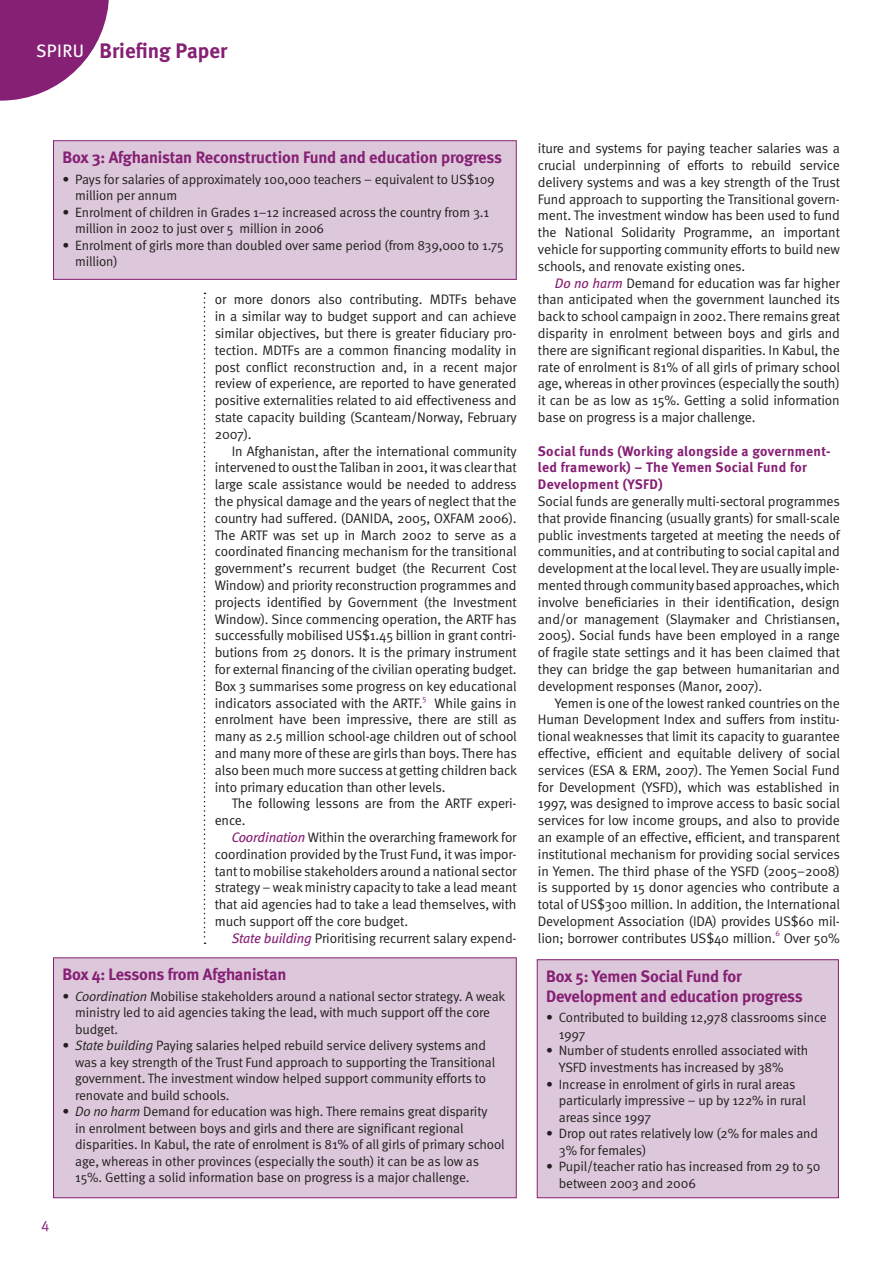
<style>
.page{position:relative;width:893px;height:1263px;background:#fff}
.page>*{position:absolute;margin:0;border:0;box-sizing:border-box;transform-origin:0 0}
.t1{font:700 21px "Meta";color:#862074}
.t2{font:700 16.5px/19.8px "Meta";letter-spacing:-.01em;color:#862074}
.t3{font:15px "Meta Normal Expert";color:#862074}
.t4{font:13.8px/16.8px "Meta Normal";letter-spacing:-.01em;color:#231f20;text-align:justify}
.t5{font:700 13.8px/16.8px "Meta";letter-spacing:.025em;color:#862074}
.t6{font:13.5px/16.5px "Meta Normal";letter-spacing:-.01em;color:#231f20}
.t7{font:8.1px "Meta Normal";color:#862074}
.s1{font-weight:400;font-size:18px;color:#fff}
.s2{font-family:"Meta";font-style:italic;color:#862074}
.s3{font-style:italic}
</style>
<div class="page">
<svg style="left:0;top:0;width:109px;height:101px"></svg>
<svg style="left:204px;top:293px;width:1px;height:651px"></svg>
<div style="left:54px;top:958px;width:462px;height:240px;background:#dcc8da"></div>
<div style="left:53px;top:957px;width:464px;height:241px;border:1px solid #862074"></div>
<div style="left:537px;top:960px;width:301px;height:238px;background:#dcc8da"></div>
<div style="left:537px;top:959px;width:302px;height:239px;border:1px solid #862074"></div>
<div style="left:54px;top:141px;width:462px;height:138px;background:#dcc8da"></div>
<div style="left:53px;top:140px;width:464px;height:140px;border:1px solid #862074"></div>
<h1 class="t1" style="left:36px;top:38px;width:193px"><span class="s1">SPIRU</span> Briefing Paper</h1>
<p class="t3" style="left:41px;top:1218px;width:10px">4</p>
<p class="t2" style="left:62px;top:147px;width:441px">Box 3: Afghanistan Reconstruction Fund and education progress</p>
<p class="t6" style="left:75px;top:171px;width:421px;text-indent:-13px">• Pays for salaries of approximately 100,000 teachers – equivalent to US$109 million per annum</p>
<p class="t6" style="left:75px;top:204px;width:415px;text-indent:-13px">• Enrolment of children in Grades 1−12 increased across the country from 3.1 million in 2002 to just over 5 million in 2006</p>
<p class="t6" style="left:75px;top:237px;width:430px;text-indent:-13px">• Enrolment of girls more than doubled over same period (from 839,000 to 1.75 million)</p>
<p class="t4" style="left:215px;top:291px;width:304px">or more donors also contributing. MDTFs behave in a similar way to budget support and can achieve similar objectives, but there is greater fiduciary pro&shy;tection. MDTFs are a common financing modality in post conflict reconstruction and, in a recent major review of experience, are reported to have generated positive externalities related to aid effectiveness and state capacity building (Scanteam/Norway, February 2007).</p>
<p class="t4" style="left:215px;top:442px;width:304px;text-indent:17px">In Afghanistan, after the international community intervened to oust the Taliban in 2001, it was clear that large scale assistance would be needed to address the physical damage and the years of neglect that the country had suffered. (DANIDA, 2005, OXFAM 2006).<br>The ARTF was set up in March 2002 to serve as a coordinated financing mechanism for the transitional government’s recurrent budget (the Recurrent Cost Window) and priority reconstruction programmes and projects identified by Government (the Investment Window). Since commencing operation, the ARTF has successfully mobilised US$1.45 billion in grant contri&shy;butions from 25 donors. It is the primary instrument for external financing of the civilian operating budget.<br>Box 3 summarises some progress on key educational indicators associated with the ARTF.</p>
<p class="t7" style="left:422px;top:693px;width:5px">5</p>
<p class="t4" style="left:215px;top:694px;width:304px;text-indent:220px">While gains in enrolment have been impressive, there are still as many as 2.5 million school-age children out of school and many more of these are girls than boys. There has also been much more success at getting children back into primary education than other levels.</p>
<p class="t4" style="left:215px;top:795px;width:303px;text-indent:17px">The following lessons are from the ARTF experi&shy;ence.</p>
<p class="t4" style="left:215px;top:829px;width:304px;text-indent:17px"><span class="s2">Coordination</span> Within the overarching framework for coordination provided by the Trust Fund, it was impor&shy;tant to mobilise stakeholders around a national sector strategy – weak ministry capacity to take a lead meant that aid agencies had to take a lead themselves, with much support off the core budget.</p>
<p class="t4" style="left:232px;top:929px;width:286px"><span class="s2">State building</span> Prioritising recurrent salary expend-</p>
<p class="t2" style="left:62px;top:964px;width:226px">Box 4: Lessons from Afghanistan</p>
<p class="t6" style="left:75px;top:988px;width:432px;text-indent:-13px">• <span class="s3">Coordination</span> Mobilise stakeholders around a national sector strategy. A weak ministry led to aid agencies taking the lead, with much support off the core budget.</p>
<p class="t6" style="left:75px;top:1037px;width:422px;text-indent:-13px">• <span class="s3">State building</span> Paying salaries helped rebuild service delivery systems and was a key strength of the Trust Fund approach to supporting the Transitional government. The investment window helped support community efforts to renovate and build schools.</p>
<p class="t6" style="left:75px;top:1103px;width:431px;text-indent:-13px">• <span class="s3">Do no harm</span> Demand for education was high. There remains great disparity<br>in enrolment between boys and girls and there are significant regional disparities. In Kabul, the rate of enrolment is 81% of all girls of primary school age, whereas in other provinces (especially the south) it can be as low as 15%. Getting a solid information base on progress is a major challenge.</p>
<p class="t4" style="left:538px;top:140px;width:304px">iture and systems for paying teacher salaries was a crucial underpinning of efforts to rebuild service delivery systems and was a key strength of the Trust Fund approach to supporting the Transitional govern&shy;ment. The investment window has been used to fund the National Solidarity Programme, an important vehicle for supporting community efforts to build new schools, and renovate existing ones.</p>
<p class="t4" style="left:538px;top:274px;width:304px;text-indent:17px"><span class="s2">Do no harm</span> Demand for education was far higher than anticipated when the government launched its back to school campaign in 2002. There remains great disparity in enrolment between boys and girls and there are significant regional disparities. In Kabul, the rate of enrolment is 81% of all girls of primary school age, whereas in other provinces (especially the south) it can be as low as 15%. Getting a solid information base on progress is a major challenge.</p>
<p class="t5" style="left:538px;top:442px;width:294px">Social funds (Working alongside a government&shy;led framework) − The Yemen Social Fund for<br>Development (YSFD)</p>
<p class="t4" style="left:538px;top:493px;width:304px">Social funds are generally multi-sectoral programmes that provide financing (usually grants) for small-scale public investments targeted at meeting the needs of communities, and at contributing to social capital and development at the local level. They are usually imple&shy;mented through community based approaches, which involve beneficiaries in their identification, design and/or management (Slaymaker and Christiansen, 2005). Social funds have been employed in a range of fragile state settings and it has been claimed that they can bridge the gap between humanitarian and development responses (Manor, 2007).</p>
<p class="t4" style="left:538px;top:694px;width:304px;text-indent:17px">Yemen is one of the lowest ranked countries on the Human Development Index and suffers from institu&shy;tional weaknesses that limit its capacity to guarantee effective, efficient and equitable delivery of social services (ESA &amp; ERM, 2007). The Yemen Social Fund for Development (YSFD), which was established in 1997, was designed to improve access to basic social services for low income groups, and also to provide an example of an effective, efficient, and transparent institutional mechanism for providing social services in Yemen. The third phase of the YSFD (2005–2008) is supported by 15 donor agencies who contribute a total of US$300 million. In addition, the International Development Association (IDA) provides US$60 mil&shy;lion; borrower contributes US$40 million.</p>
<p class="t7" style="left:775px;top:928px;width:6px">6</p>
<p class="t4" style="left:784px;top:929px;width:58px">Over 50%</p>
<p class="t2" style="left:546px;top:966px;width:258px">Box 5: Yemen Social Fund for<br>Development and education progress</p>
<p class="t6" style="left:559px;top:1009px;width:269px;text-indent:-13px">• Contributed to building 12,978 classrooms since<br>1997</p>
<p class="t6" style="left:559px;top:1042px;width:251px;text-indent:-13px">• Number of students enrolled associated with<br>YSFD investments has increased by 38%</p>
<p class="t6" style="left:559px;top:1075px;width:248px;text-indent:-13px">• Increase in enrolment of girls in rural areas particularly impressive – up by 122% in rural areas since 1997</p>
<p class="t6" style="left:559px;top:1125px;width:261px;text-indent:-13px">• Drop out rates relatively low (2% for males and<br>3% for females)</p>
<p class="t6" style="left:559px;top:1158px;width:263px;text-indent:-13px">• Pupil/teacher ratio has increased from 29 to 50 between 2003 and 2006</p>
</div>
